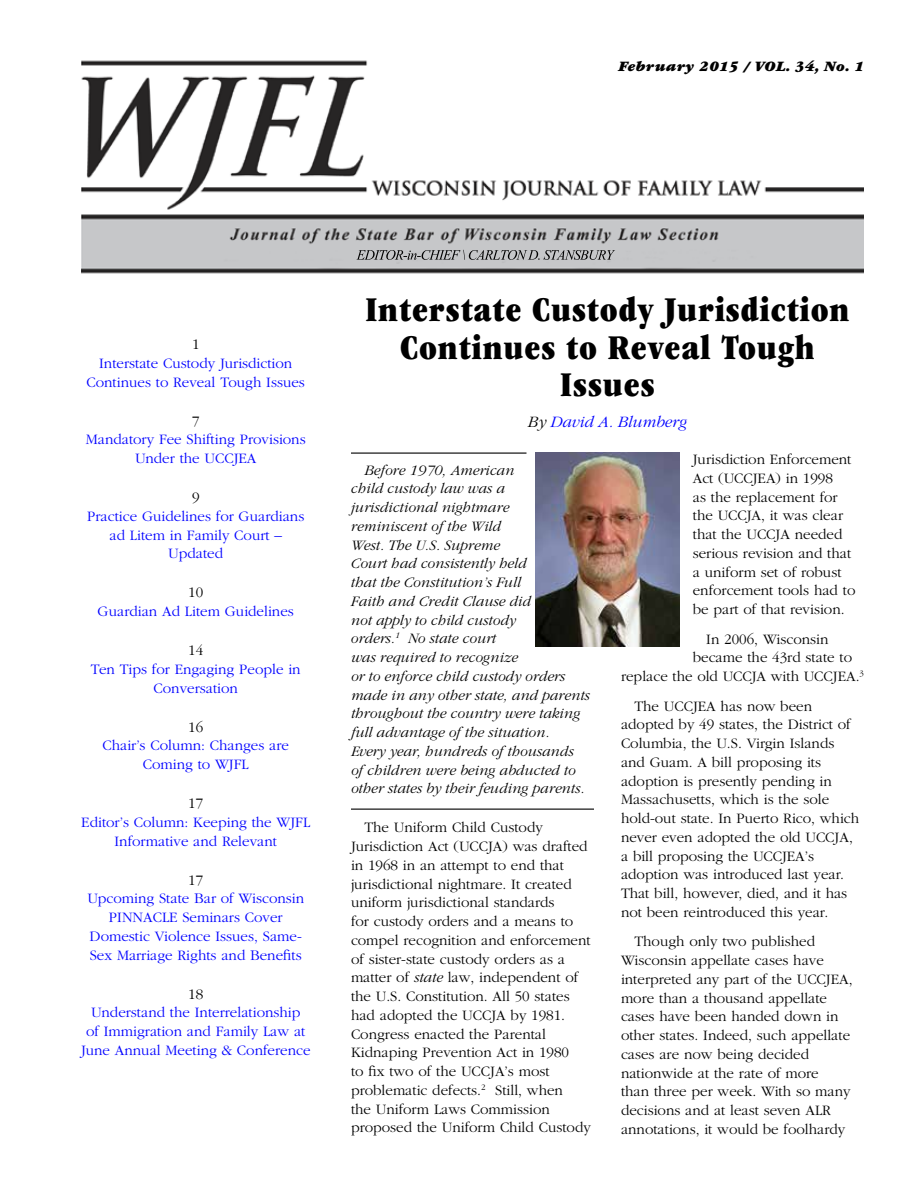
<style>
.page{position:relative;width:918px;height:1188px;background:#fff}
.page>*{position:absolute;margin:0;border:0;box-sizing:border-box;transform-origin:0 0}
.t1{font:ultra-condensed 36px/37.5px "Garamond";letter-spacing:.025em;color:#000;text-align:center}
.t2{font:italic 300 16.5px "Garamond";color:#00f}
.t3{font:300 15px/18.8px "Garamond";color:#000}
.t4{font:300 15px/18.8px "Garamond";color:#00f;text-align:center}
.t5{font:italic 300 15px/18.8px "Garamond";color:#000}
.t6{font:italic 900 15px "Garamond";letter-spacing:.025em;color:#000}
.s1{color:#000}
.s2{font-style:italic}
</style>
<div class="page">
<img style="left:81px;top:60px;width:783px;height:214px">
<img style="left:463px;top:250px;width:152px;height:10px">
<img style="left:536px;top:453px;width:143px;height:194px">
<hr style="left:351px;top:453px;width:175px;height:1px;background:#000">
<hr style="left:351px;top:809px;width:243px;height:1px;background:#000">
<p class="t6" style="left:618px;top:58px;width:247px">February 2015 / VOL. 34, No. 1</p>
<p class="t3" style="left:192px;top:335px;width:9px">1</p>
<p class="t4" style="left:87px;top:354px;width:220px">Interstate Custody Jurisdiction<br>Continues to Reveal Tough Issues</p>
<p class="t3" style="left:192px;top:412px;width:9px">7</p>
<p class="t4" style="left:86px;top:430px;width:221px">Mandatory Fee Shifting Provisions<br>Under the UCCJEA</p>
<p class="t3" style="left:192px;top:488px;width:9px">9</p>
<p class="t4" style="left:87px;top:507px;width:219px">Practice Guidelines for Guardians ad Litem in Family Court –<br>Updated</p>
<p class="t3" style="left:188px;top:583px;width:16px">10</p>
<p class="t4" style="left:98px;top:602px;width:198px">Guardian Ad Litem Guidelines</p>
<p class="t3" style="left:188px;top:641px;width:16px">14</p>
<p class="t4" style="left:91px;top:660px;width:211px">Ten Tips for Engaging People in<br>Conversation</p>
<p class="t3" style="left:188px;top:718px;width:16px">16</p>
<p class="t4" style="left:102px;top:736px;width:188px">Chair’s Column: Changes are<br>Coming to WJFL</p>
<p class="t3" style="left:188px;top:794px;width:16px">17</p>
<p class="t4" style="left:81px;top:813px;width:230px">Editor’s Column: Keeping the WJFL<br>Informative and Relevant</p>
<p class="t3" style="left:188px;top:871px;width:16px">17</p>
<p class="t4" style="left:87px;top:889px;width:218px">Upcoming State Bar of Wisconsin<br>PINNACLE Seminars Cover<br>Domestic Violence Issues, Same-<br>Sex Marriage Rights and Benefits</p>
<p class="t3" style="left:188px;top:985px;width:16px">18</p>
<p class="t4" style="left:81px;top:1003px;width:231px">Understand the Interrelationship<br>of Immigration and Family Law at<br>June Annual Meeting &amp; Conference</p>
<h1 class="t1" style="left:365px;top:291px;width:486px">Interstate Custody Jurisdiction<br>Continues to Reveal Tough<br>Issues</h1>
<p class="t2" style="left:528px;top:413px;width:161px"><span class="s1">By</span> David A. Blumberg</p>
<p class="t3" style="left:693px;top:450px;width:164px">Jurisdiction Enforcement<br>Act (UCCJEA) in 1998<br>as the replacement for the UCCJA, it was clear that the UCCJA needed serious revision and that a uniform set of robust enforcement tools had to be part of that revision.</p>
<p class="t3" style="left:706px;top:630px;width:124px">In 2006, Wisconsin</p>
<p class="t3" style="left:693px;top:649px;width:161px">became the 43rd state to</p>
<p class="t3" style="left:621px;top:667px;width:245px">replace the old UCCJA with UCCJEA.<sup>3</sup></p>
<p class="t3" style="left:621px;top:697px;width:240px;text-indent:14px">The UCCJEA has now been adopted by 49 states, the District of<br>Columbia, the U.S. Virgin Islands and Guam. A bill proposing its adoption is presently pending in<br>Massachusetts, which is the sole hold-out state. In Puerto Rico, which never even adopted the old UCCJA, a bill proposing the UCCJEA’s adoption was introduced last year.<br>That bill, however, died, and it has not been reintroduced this year.</p>
<p class="t3" style="left:621px;top:933px;width:233px;text-indent:14px">Though only two published<br>Wisconsin appellate cases have interpreted any part of the UCCJEA, more than a thousand appellate cases have been handed down in other states. Indeed, such appellate cases are now being decided nationwide at the rate of more<br>than three per week. With so many decisions and at least seven ALR annotations, it would be foolhardy</p>
<p class="t5" style="left:351px;top:461px;width:240px;text-indent:14px">Before 1970, American<br>child custody law was a jurisdictional nightmare<br>reminiscent of the Wild<br>West. The U.S. Supreme<br>Court had consistently held<br>that the Constitution’s Full<br>Faith and Credit Clause did<br>not apply to child custody<br>orders.<sup>1</sup> No state court<br>was required to recognize<br>or to enforce child custody orders made in any other state, and parents throughout the country were taking full advantage of the situation.<br>Every year, hundreds of thousands<br>of children were being abducted to other states by their feuding parents.</p>
<p class="t3" style="left:351px;top:819px;width:241px;text-indent:14px">The Uniform Child Custody Jurisdiction Act (UCCJA) was drafted in 1968 in an attempt to end that jurisdictional nightmare. It created uniform jurisdictional standards<br>for custody orders and a means to compel recognition and enforcement of sister-state custody orders as a matter of <span class="s2">state</span> law, independent of the U.S. Constitution. All 50 states had adopted the UCCJA by 1981.<br>Congress enacted the Parental Kidnaping Prevention Act in 1980<br>to fix two of the UCCJA’s most problematic defects.<sup>2</sup> Still, when<br>the Uniform Laws Commission proposed the Uniform Child Custody</p>
</div>
